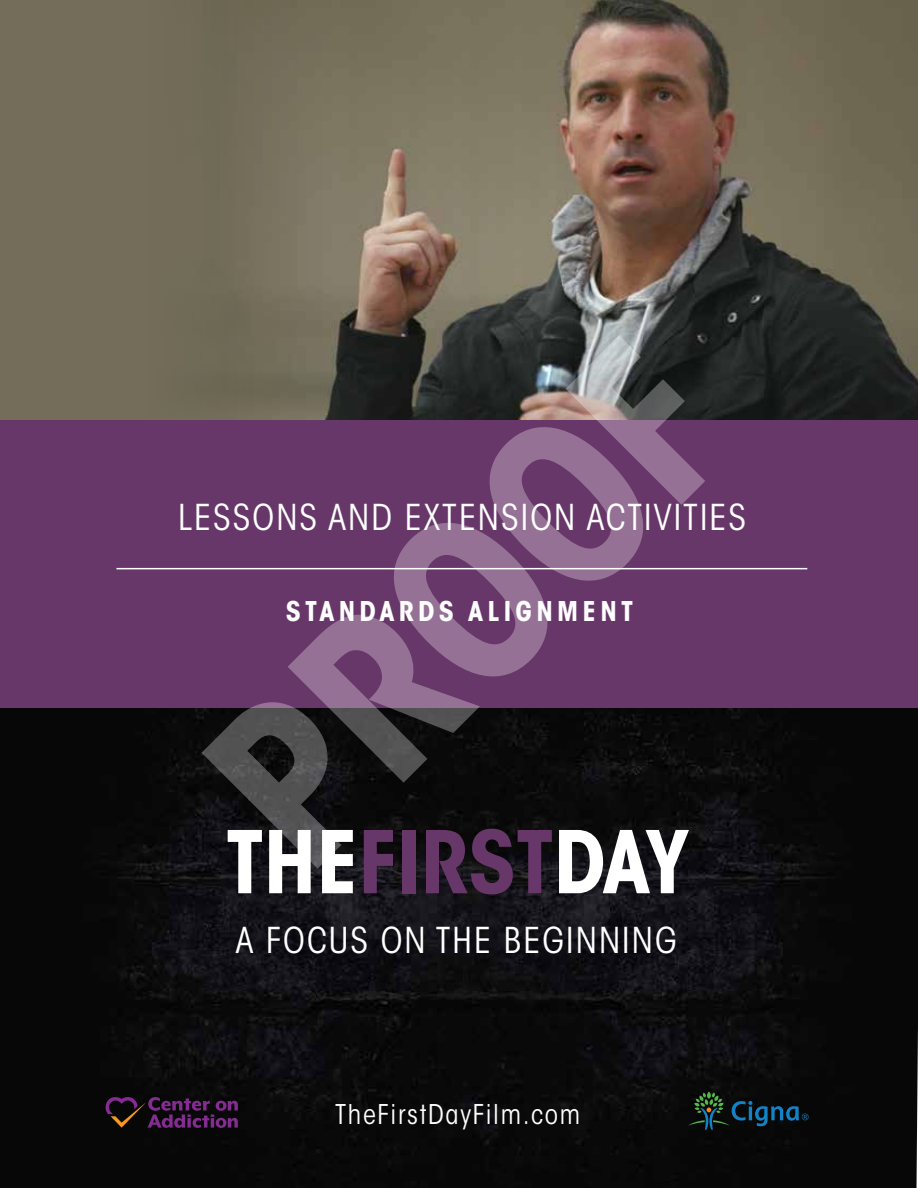
<style>
.page{position:relative;width:918px;height:1188px;background:#fff}
.page>*{position:absolute;margin:0;border:0;box-sizing:border-box;transform-origin:0 0}
.t1{font:700 condensed 221.7px "ITC Avant Garde Std";color:#fff}
.t2{font:700 condensed 85.5px "ITC Avant Garde Std";color:#fff}
.t3{font:condensed 35.4px "ITC Avant Garde Std";letter-spacing:.06em;color:#fff}
.t4{font:condensed 27px "ITC Avant Garde Std";letter-spacing:.06em;color:#fff}
.t5{font:700 condensed 27px "ITC Avant Garde Std";letter-spacing:.16em;color:#fff}
.s1{color:#683769}
</style>
<div class="page">
<img style="left:321px;top:0;width:597px;height:421px">
<div style="left:0;top:0;width:321px;height:429px;background:#736d59"></div>
<img style="left:0;top:708px;width:918px;height:480px">
<svg style="left:104px;top:1097px;width:134px;height:31px;background:#331631"></svg>
<svg style="left:688px;top:1092px;width:121px;height:38px;background:#0e2326"></svg>
<div style="left:0;top:421px;width:918px;height:287px;background:#683769"></div>
<hr style="left:116px;top:568px;width:691px;height:1px;background:#fff">
<h1 class="t1" style="left:150px;top:723px;width:617px;rotate:-45deg">PROOF</h1>
<p class="t3" style="left:178px;top:496px;width:570px">LESSONS AND EXTENSION ACTIVITIES</p>
<p class="t5" style="left:286px;top:594px;width:349px">STANDARDS ALIGNMENT</p>
<h2 class="t2" style="left:226px;top:808px;width:464px">THE<span class="s1">FIRST</span>DAY</h2>
<p class="t3" style="left:236px;top:919px;width:443px">A FOCUS ON THE BEGINNING</p>
<p class="t4" style="left:335px;top:1098px;width:246px">TheFirstDayFilm.com</p>
</div>
